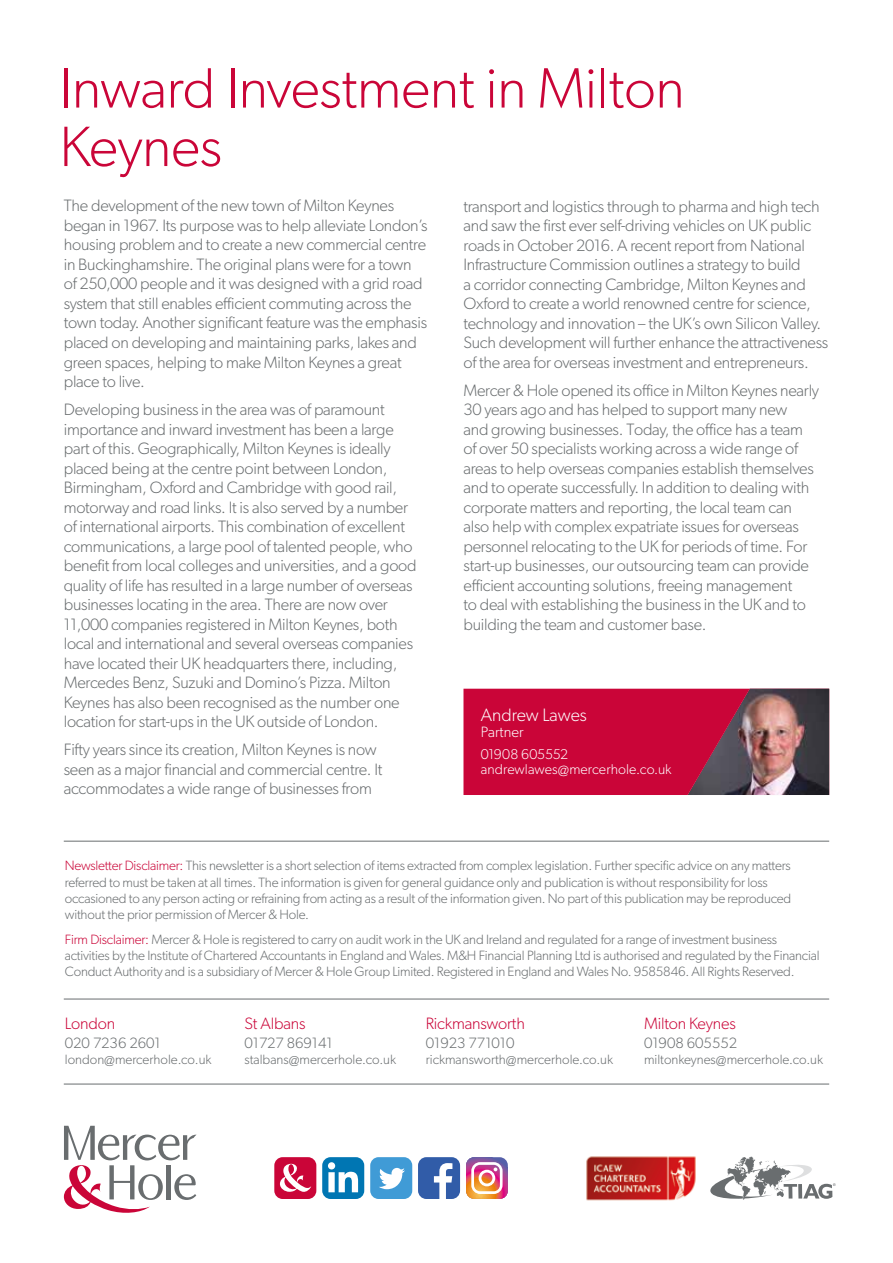
<style>
.page{position:relative;width:893px;height:1263px;background:#fff}
.page>*{position:absolute;margin:0;border:0;box-sizing:border-box;transform-origin:0 0}
.t1{font:300 57px/58.5px "Gibson";letter-spacing:-.005em;color:#ca0538}
.t2{font:300 18px "Gibson";color:#fff}
.t3{font:300 16.5px/19.5px "Gibson";letter-spacing:-.015em;color:#696d6f}
.t4{font:300 16.5px "Gibson";letter-spacing:-.01em;color:#ca0538}
.t5{font:300 15px "Gibson";color:#696d6f}
.t6{font:300 15px "Gibson";color:#fff}
.t7{font:300 14.25px/15.8px "Gibson";letter-spacing:.005em;color:#fff}
.t8{font:300 13.5px/16.2px "Gibson";letter-spacing:-.015em;color:#696d6f}
.s1{color:#ca0538}
</style>
<div class="page">
<hr style="left:64px;top:1084px;width:765px;height:1px;background:#696d6f">
<hr style="left:64px;top:999px;width:765px;height:1px;background:#696d6f">
<svg style="left:64px;top:1126px;width:133px;height:87px"></svg>
<hr style="left:64px;top:841px;width:765px;height:1px;background:#696d6f">
<img style="left:586px;top:1156px;width:110px;height:45px">
<svg style="left:710px;top:1157px;width:126px;height:43px"></svg>
<div style="left:322px;top:1157px;width:42px;height:42px;background:#0076b3;border-radius:8px"></div>
<svg style="left:328px;top:1162px;width:30px;height:30px"></svg>
<svg style="left:466px;top:1157px;width:42px;height:42px"></svg>
<div style="left:370px;top:1157px;width:42px;height:42px;background:#409bd6;border-radius:8px"></div>
<div style="left:274px;top:1157px;width:42px;height:42px;background:#ca0538;border-radius:8px"></div>
<svg style="left:418px;top:1157px;width:42px;height:42px"></svg>
<svg style="left:379px;top:1168px;width:26px;height:21px"></svg>
<svg style="left:280px;top:1164px;width:31px;height:28px"></svg>
<svg style="left:463px;top:689px;width:366px;height:106px;background:#b02045"></svg>
<h1 class="t1" style="left:60px;top:58px;width:627px">Inward Investment in Milton<br>Keynes</h1>
<p class="t3" style="left:64px;top:196px;width:365px">The development of the new town of Milton Keynes began in 1967. Its purpose was to help alleviate London’s housing problem and to create a new commercial centre in Buckinghamshire. The original plans were for a town of 250,000 people and it was designed with a grid road system that still enables efficient commuting across the town today. Another significant feature was the emphasis placed on developing and maintaining parks, lakes and green spaces, helping to make Milton Keynes a great place to live.</p>
<p class="t3" style="left:64px;top:399px;width:354px">Developing business in the area was of paramount importance and inward investment has been a large part of this. Geographically, Milton Keynes is ideally placed being at the centre point between London, Birmingham, Oxford and Cambridge with good rail, motorway and road links. It is also served by a number of international airports. This combination of excellent communications, a large pool of talented people, who benefit from local colleges and universities, and a good quality of life has resulted in a large number of overseas businesses locating in the area. There are now over 11,000 companies registered in Milton Keynes, both local and international and several overseas companies have located their UK headquarters there, including, Mercedes Benz, Suzuki and Domino’s Pizza. Milton Keynes has also been recognised as the number one location for start-ups in the UK outside of London.</p>
<p class="t3" style="left:64px;top:739px;width:320px">Fifty years since its creation, Milton Keynes is now seen as a major financial and commercial centre. It accommodates a wide range of businesses from</p>
<p class="t3" style="left:463px;top:196px;width:366px">transport and logistics through to pharma and high tech and saw the first ever self-driving vehicles on UK public roads in October 2016. A recent report from National Infrastructure Commission outlines a strategy to build<br>a corridor connecting Cambridge, Milton Keynes and Oxford to create a world renowned centre for science, technology and innovation – the UK’s own Silicon Valley.<br>Such development will further enhance the attractiveness of the area for overseas investment and entrepreneurs.</p>
<p class="t3" style="left:463px;top:380px;width:357px">Mercer &amp; Hole opened its office in Milton Keynes nearly 30 years ago and has helped to support many new<br>and growing businesses. Today, the office has a team of over 50 specialists working across a wide range of areas to help overseas companies establish themselves and to operate successfully. In addition to dealing with corporate matters and reporting, the local team can also help with complex expatriate issues for overseas personnel relocating to the UK for periods of time. For start-up businesses, our outsourcing team can provide efficient accounting solutions, freeing management<br>to deal with establishing the business in the UK and to building the team and customer base.</p>
<p class="t2" style="left:481px;top:704px;width:107px">Andrew Lawes</p>
<p class="t6" style="left:481px;top:723px;width:44px">Partner</p>
<p class="t7" style="left:481px;top:745px;width:192px">01908 605552 andrewlawes@mercerhole.co.uk</p>
<p class="t8" style="left:65px;top:857px;width:728px"><span class="s1">Newsletter Disclaimer:</span> This newsletter is a short selection of items extracted from complex legislation. Further specific advice on any matters referred to must be taken at all times. The information is given for general guidance only and publication is without responsibility for loss occasioned to any person acting or refraining from acting as a result of the information given. No part of this publication may be reproduced without the prior permission of Mercer &amp; Hole.</p>
<p class="t8" style="left:65px;top:931px;width:756px"><span class="s1">Firm Disclaimer:</span> Mercer &amp; Hole is registered to carry on audit work in the UK and Ireland and regulated for a range of investment business activities by the Institute of Chartered Accountants in England and Wales. M&amp;H Financial Planning Ltd is authorised and regulated by the Financial<br>Conduct Authority and is a subsidiary of Mercer &amp; Hole Group Limited. Registered in England and Wales No. 9585846. All Rights Reserved.</p>
<p class="t4" style="left:65px;top:1013px;width:52px">London</p>
<p class="t5" style="left:65px;top:1034px;width:97px">020 7236 2601</p>
<p class="t8" style="left:65px;top:1051px;width:148px">london@mercerhole.co.uk</p>
<p class="t4" style="left:244px;top:1013px;width:63px">St Albans</p>
<p class="t5" style="left:244px;top:1034px;width:90px">01727 869141</p>
<p class="t8" style="left:244px;top:1051px;width:153px">stalbans@mercerhole.co.uk</p>
<p class="t4" style="left:426px;top:1013px;width:101px">Rickmansworth</p>
<p class="t5" style="left:426px;top:1034px;width:90px">01923 771010</p>
<p class="t8" style="left:426px;top:1051px;width:189px">rickmansworth@mercerhole.co.uk</p>
<p class="t4" style="left:644px;top:1013px;width:93px">Milton Keynes</p>
<p class="t5" style="left:644px;top:1034px;width:95px">01908 605552</p>
<p class="t8" style="left:644px;top:1051px;width:181px">miltonkeynes@mercerhole.co.uk</p>
</div>
